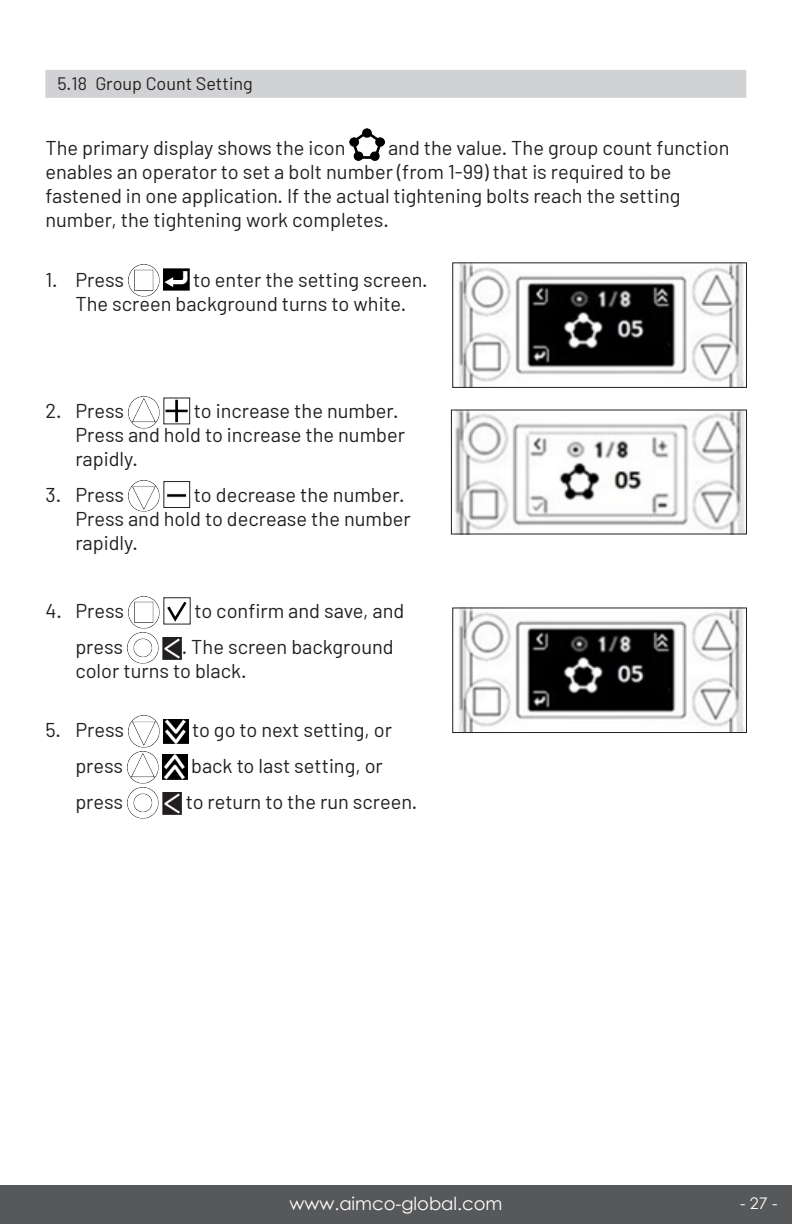
<style>
.page{position:relative;width:792px;height:1224px;background:#fff}
.page>*{position:absolute;margin:0;border:0;box-sizing:border-box;transform-origin:0 0}
.t1{font:24px "Minion Pro";color:#fff}
.Normal_Text_Ragged{font:20px/24px "Barlow";color:#231f20}
.Header_2_-_Grey{font:18px "Barlow";color:#231f20}
.t2{font:18px "Century Gothic";color:#fff}
.t3{font:16px "Century Gothic";color:#fff}
</style>
<div class="page">
<div style="left:0;top:1185px;width:792px;height:39px;background:#57585a"></div>
<div style="left:45px;top:70px;width:701px;height:28px;background:#d1d2d4"></div>
<img style="left:350px;top:128px;width:34px;height:33px">
<img style="left:128px;top:265px;width:32px;height:32px">
<img style="left:164px;top:268px;width:25px;height:23px">
<img style="left:128px;top:397px;width:32px;height:31px">
<img style="left:166px;top:400px;width:22px;height:22px">
<img style="left:128px;top:480px;width:32px;height:32px">
<img style="left:167px;top:493px;width:20px;height:5px">
<div style="left:164px;top:481px;width:26px;height:27px;border:1px solid #231f20"></div>
<img style="left:128px;top:597px;width:32px;height:31px">
<img style="left:167px;top:601px;width:20px;height:21px">
<img style="left:127px;top:632px;width:32px;height:32px">
<img style="left:163px;top:638px;width:19px;height:22px">
<img style="left:128px;top:716px;width:32px;height:31px">
<img style="left:164px;top:719px;width:24px;height:24px">
<img style="left:127px;top:751px;width:32px;height:32px">
<img style="left:163px;top:755px;width:24px;height:24px">
<img style="left:127px;top:787px;width:32px;height:32px">
<img style="left:163px;top:792px;width:19px;height:23px">
<img style="left:458px;top:264px;width:286px;height:122px">
<div style="left:452px;top:262px;width:295px;height:126px;border:1px solid #231f20"></div>
<img style="left:455px;top:412px;width:290px;height:121px">
<div style="left:451px;top:410px;width:296px;height:125px;border:1px solid #231f20"></div>
<img style="left:458px;top:609px;width:286px;height:122px">
<div style="left:452px;top:607px;width:295px;height:126px;border:1px solid #231f20"></div>
<p class="Header_2_-_Grey" style="left:57px;top:72px;width:197px">5.18 Group Count Setting</p>
<p class="Normal_Text_Ragged" style="left:45px;top:135px;width:686px;text-indent:343px">and the value. The group count function enables an operator to set a bolt number (from 1-99) that is required to be fastened in one application. If the actual tightening bolts reach the setting number, the tightening work completes.</p>
<p class="Normal_Text_Ragged" style="left:45px;top:135px;width:302px">The primary display shows the icon</p>
<p class="Normal_Text_Ragged" style="left:45px;top:267px;width:80px">1. Press</p>
<p class="Normal_Text_Ragged" style="left:75px;top:267px;width:354px;text-indent:118px">to enter the setting screen.<br>The screen background turns to white.</p>
<p class="Normal_Text_Ragged" style="left:45px;top:398px;width:80px">2. Press</p>
<p class="Normal_Text_Ragged" style="left:75px;top:398px;width:331px;text-indent:119px">to increase the number.<br>Press and hold to increase the number rapidly.</p>
<p class="Normal_Text_Ragged" style="left:45px;top:482px;width:80px">3. Press</p>
<p class="Normal_Text_Ragged" style="left:75px;top:482px;width:337px;text-indent:119px">to decrease the number.<br>Press and hold to decrease the number rapidly.</p>
<p class="Normal_Text_Ragged" style="left:45px;top:599px;width:80px">4. Press</p>
<p class="Normal_Text_Ragged" style="left:194px;top:599px;width:211px">to confirm and save, and</p>
<p class="Normal_Text_Ragged" style="left:75px;top:634px;width:49px">press</p>
<p class="Normal_Text_Ragged" style="left:75px;top:634px;width:320px;text-indent:106px">. The screen background color turns to black.</p>
<p class="Normal_Text_Ragged" style="left:45px;top:718px;width:80px">5. Press</p>
<p class="Normal_Text_Ragged" style="left:192px;top:718px;width:202px">to go to next setting, or</p>
<p class="Normal_Text_Ragged" style="left:75px;top:753px;width:49px">press</p>
<p class="Normal_Text_Ragged" style="left:191px;top:753px;width:193px">back to last setting, or</p>
<p class="Normal_Text_Ragged" style="left:75px;top:789px;width:49px">press</p>
<p class="Normal_Text_Ragged" style="left:186px;top:789px;width:233px">to return to the run screen.</p>
<p class="t1" style="left:750px;top:1179px;width:25px">27</p>
<p class="t2" style="left:289px;top:1191px;width:215px">www.aimco-global.com</p>
<p class="t3" style="left:740px;top:1192px;width:39px">- 27 -</p>
</div>
